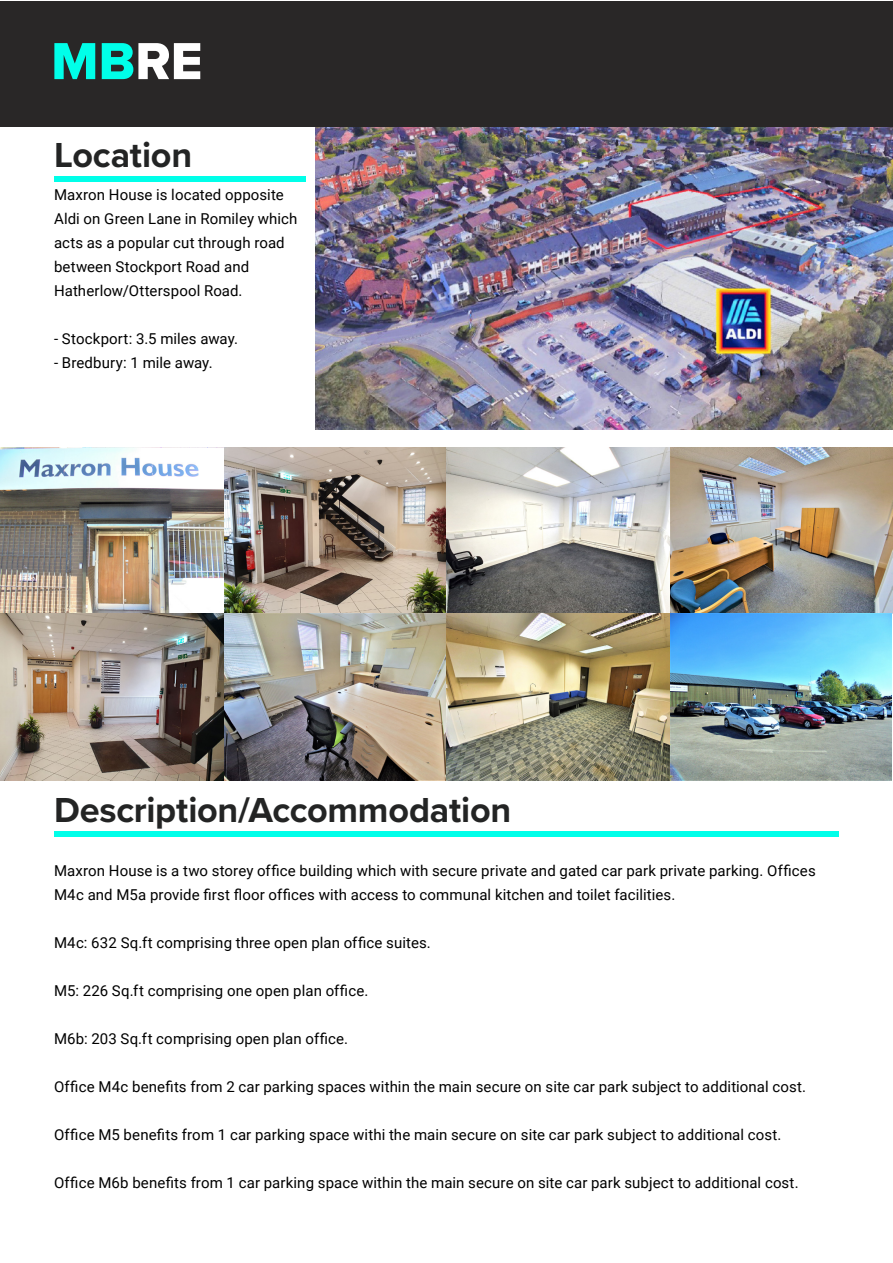
<style>
.page{position:relative;width:893px;height:1263px;background:#fff}
.page>*{position:absolute;margin:0;border:0;box-sizing:border-box;transform-origin:0 0}
.t1{font:54px "Proxima Nova Extrabld";color:#00ffe9}
.Header_2{font:700 36px "Proxima Nova";letter-spacing:-.005em;color:#232424}
.Body_Copy{font:15px/24px "Roboto";letter-spacing:.005em;color:#000}
.s1{color:#fff}
</style>
<div class="page">
<img style="left:316px;top:126px;width:577px;height:304px">
<div style="left:0;top:1px;width:893px;height:125px;background:#292727"></div>
<div style="left:54px;top:831px;width:785px;height:6px;background:#00ffe9"></div>
<div style="left:54px;top:176px;width:251px;height:6px;background:#00ffe9"></div>
<img style="left:0;top:447px;width:893px;height:333px">
<p class="t1" style="left:51px;top:21px;width:153px">MB<span class="s1">RE</span></p>
<p class="Header_2" style="left:54px;top:128px;width:140px">Location</p>
<p class="Body_Copy" style="left:54px;top:182px;width:245px">Maxron House is located opposite<br>Aldi on Green Lane in Romiley which acts as a popular cut through road between Stockport Road and</p>
<p class="Body_Copy" style="left:54px;top:278px;width:190px">Hatherlow/Otterspool Road.</p>
<p class="Body_Copy" style="left:54px;top:326px;width:186px">- Stockport: 3.5 miles away.</p>
<p class="Body_Copy" style="left:54px;top:350px;width:160px">- Bredbury: 1 mile away.</p>
<p class="Header_2" style="left:54px;top:783px;width:459px">Description/Accommodation</p>
<p class="Body_Copy" style="left:54px;top:858px;width:763px">Maxron House is a two storey office building which with secure private and gated car park private parking. Offices<br>M4c and M5a provide first floor offices with access to communal kitchen and toilet facilities.</p>
<p class="Body_Copy" style="left:54px;top:930px;width:378px">M4c: 632 Sq.ft comprising three open plan office suites.</p>
<p class="Body_Copy" style="left:54px;top:978px;width:316px">M5: 226 Sq.ft comprising one open plan office.</p>
<p class="Body_Copy" style="left:54px;top:1026px;width:296px">M6b: 203 Sq.ft comprising open plan office.</p>
<p class="Body_Copy" style="left:54px;top:1074px;width:754px">Office M4c benefits from 2 car parking spaces within the main secure on site car park subject to additional cost.</p>
<p class="Body_Copy" style="left:54px;top:1122px;width:729px">Office M5 benefits from 1 car parking space withi the main secure on site car park subject to additional cost.</p>
<p class="Body_Copy" style="left:54px;top:1170px;width:746px">Office M6b benefits from 1 car parking space within the main secure on site car park subject to additional cost.</p>
</div>
